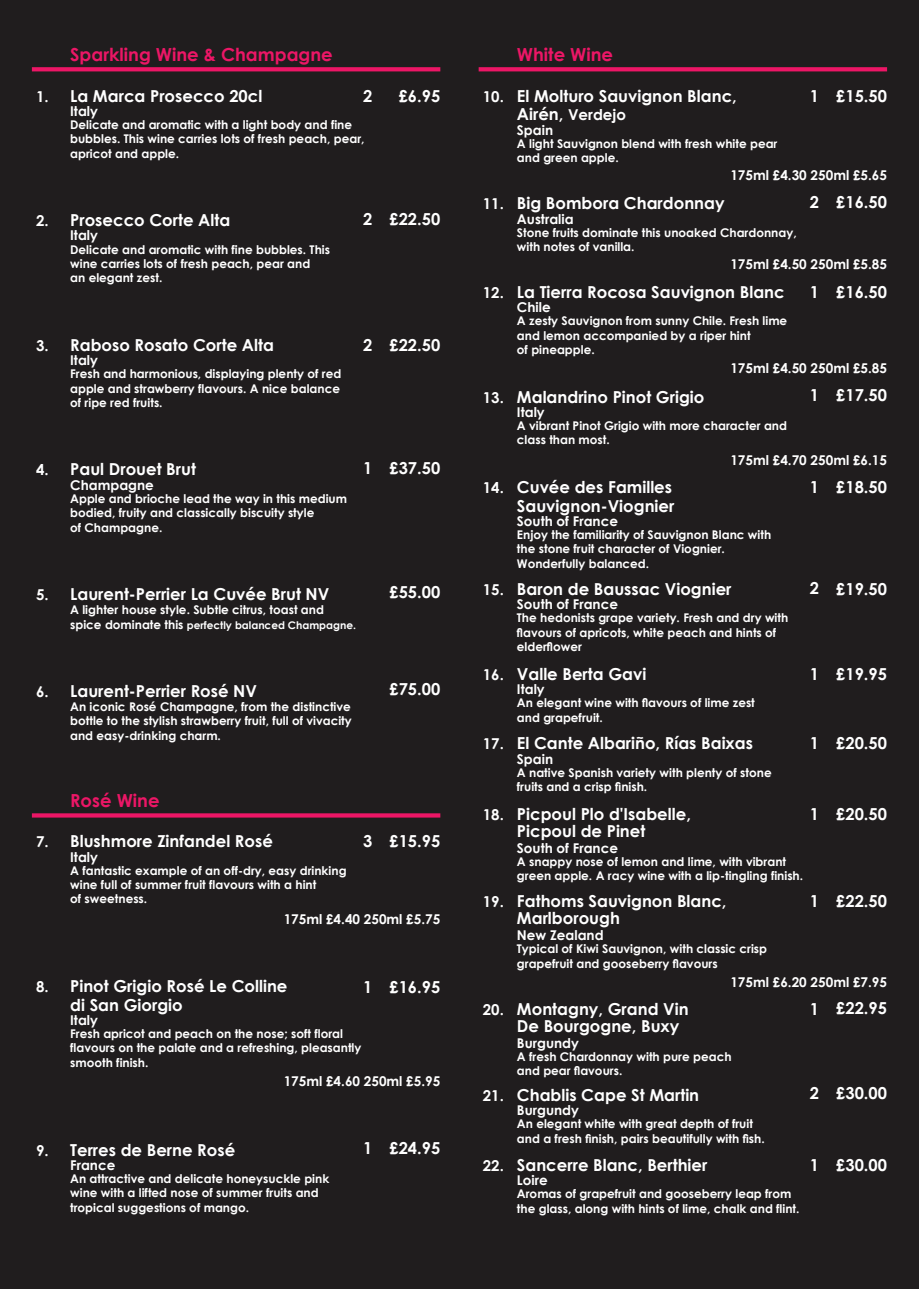
<style>
.page{position:relative;width:919px;height:1289px;background:#fff}
.page>*{position:absolute;margin:0;border:0;box-sizing:border-box;transform-origin:0 0}
.t1{font:700 18px "Century Gothic";color:#ec1666}
.t2{font:700 16.5px/17.2px "Century Gothic";color:#fff}
.t3{font:700 15px "Century Gothic";color:#fff}
.t4{font:700 13.5px "Century Gothic";color:#fff}
.t5{font:700 12px/14.4px "Century Gothic";color:#fff}
.t6{font:700 10.5px "Century Gothic";color:#fff}
.s1{font-size:15px}
.s2{font-size:12px}
.s3{font-size:16.5px}
</style>
<div class="page">
<div style="left:0;top:0;width:918px;height:1288px;background:#201d1e"></div>
<svg style="left:32px;top:67px;width:408px;height:4px;background:#e21662"></svg>
<svg style="left:478px;top:67px;width:409px;height:4px;background:#e21662"></svg>
<svg style="left:32px;top:813px;width:408px;height:4px;background:#db1660"></svg>
<h1 class="t1" style="left:70px;top:43px;width:264px">Sparkling Wine &amp; Champagne</h1>
<h2 class="t2" style="left:36px;top:87px;width:228px"><span class="s1">1.</span> La Marca Prosecco 20cl</h2>
<p class="t4" style="left:70px;top:102px;width:29px">Italy</p>
<p class="t5" style="left:70px;top:117px;width:296px">Delicate and aromatic with a light body and fine bubbles. This wine carries lots of fresh peach, pear, apricot and apple.</p>
<h2 class="t2" style="left:363px;top:87px;width:11px">2</h2>
<h2 class="t2" style="left:398px;top:87px;width:43px">£6.95</h2>
<h2 class="t2" style="left:36px;top:211px;width:196px"><span class="s1">2.</span> Prosecco Corte Alta</h2>
<p class="t4" style="left:70px;top:227px;width:29px">Italy</p>
<p class="t5" style="left:70px;top:242px;width:261px">Delicate and aromatic with fine bubbles. This wine carries lots of fresh peach, pear and<br>an elegant zest.</p>
<h2 class="t2" style="left:363px;top:209px;width:79px">2 £22.50</h2>
<h2 class="t2" style="left:36px;top:336px;width:239px"><span class="s1">3.</span> Raboso Rosato Corte Alta</h2>
<p class="t4" style="left:70px;top:351px;width:29px">Italy</p>
<p class="t5" style="left:70px;top:366px;width:272px;text-align:justify">Fresh and harmonious, displaying plenty of red apple and strawberry flavours. A nice balance of ripe red fruits.</p>
<h2 class="t2" style="left:363px;top:336px;width:79px">2 £22.50</h2>
<h2 class="t2" style="left:36px;top:460px;width:161px"><span class="s1">4.</span> Paul Drouet Brut</h2>
<p class="t4" style="left:70px;top:476px;width:85px">Champagne</p>
<p class="t5" style="left:70px;top:491px;width:278px">Apple and brioche lead the way in this medium bodied, fruity and classically biscuity style<br>of Champagne.</p>
<h2 class="t2" style="left:363px;top:459px;width:79px">1 £37.50</h2>
<h2 class="t2" style="left:36px;top:585px;width:295px"><span class="s1">5.</span> Laurent-Perrier La Cuvée Brut NV</h2>
<p class="t5" style="left:70px;top:602px;width:255px">A lighter house style. Subtle citrus, toast and</p>
<p class="t6" style="left:70px;top:618px;width:287px"><span class="s2">spice dominate this</span> perfectly balanced Champagne.</p>
<h2 class="t2" style="left:389px;top:583px;width:52px">£55.00</h2>
<h2 class="t2" style="left:36px;top:681px;width:222px"><span class="s1">6.</span> Laurent-Perrier Rosé NV</h2>
<p class="t5" style="left:70px;top:699px;width:283px;text-align:justify">An iconic Rosé Champagne, from the distinctive bottle to the stylish strawberry fruit, full of vivacity and easy-drinking charm.</p>
<h2 class="t2" style="left:389px;top:680px;width:52px">£75.00</h2>
<h1 class="t1" style="left:70px;top:788px;width:91px">Rosé Wine</h1>
<h2 class="t2" style="left:36px;top:832px;width:238px"><span class="s1">7.</span> Blushmore Zinfandel Rosé</h2>
<p class="t4" style="left:70px;top:848px;width:29px">Italy</p>
<p class="t5" style="left:70px;top:862px;width:278px">A fantastic example of an off-dry, easy drinking wine full of summer fruit flavours with a hint<br>of sweetness.</p>
<h2 class="t2" style="left:363px;top:832px;width:79px">3 £15.95</h2>
<p class="t4" style="left:283px;top:910px;width:158px">175ml £4.40 250ml £5.75</p>
<h2 class="t2" style="left:70px;top:976px;width:219px;line-height:18.8px;text-indent:-34px"><span class="s1">8.</span> Pinot Grigio Rosé Le Colline di San Giorgio</h2>
<p class="t4" style="left:70px;top:1011px;width:29px">Italy</p>
<p class="t5" style="left:70px;top:1025px;width:293px">Fresh apricot and peach on the nose; soft floral flavours on the palate and a refreshing, pleasantly smooth finish.</p>
<h2 class="t2" style="left:363px;top:977px;width:79px">1 £16.95</h2>
<p class="t4" style="left:283px;top:1072px;width:158px">175ml £4.60 250ml £5.95</p>
<h2 class="t2" style="left:36px;top:1140px;width:201px"><span class="s1">9.</span> Terres de Berne Rosé</h2>
<p class="t4" style="left:70px;top:1156px;width:47px">France</p>
<p class="t5" style="left:70px;top:1171px;width:260px">An attractive and delicate honeysuckle pink wine with a lifted nose of summer fruits and tropical suggestions of mango.</p>
<h2 class="t2" style="left:363px;top:1138px;width:79px">1 £24.95</h2>
<h1 class="t1" style="left:517px;top:43px;width:98px">White Wine</h1>
<h2 class="t2" style="left:483px;top:87px;width:255px"><span class="s1">10.</span> El Molturo Sauvignon Blanc,</h2>
<p class="t3" style="left:517px;top:105px;width:111px"><span class="s3">Airén,</span> Verdejo</p>
<p class="t4" style="left:517px;top:121px;width:38px">Spain</p>
<p class="t5" style="left:517px;top:136px;width:262px">A light Sauvignon blend with fresh white pear and green apple.</p>
<h2 class="t2" style="left:809px;top:87px;width:79px">1 £15.50</h2>
<p class="t4" style="left:730px;top:166px;width:158px">175ml £4.30 250ml £5.65</p>
<h2 class="t2" style="left:483px;top:194px;width:243px"><span class="s1">11.</span> Big Bombora Chardonnay</h2>
<p class="t4" style="left:517px;top:210px;width:58px">Australia</p>
<p class="t5" style="left:517px;top:225px;width:281px">Stone fruits dominate this unoaked Chardonnay, with notes of vanilla.</p>
<h2 class="t2" style="left:809px;top:193px;width:79px">2 £16.50</h2>
<p class="t4" style="left:730px;top:256px;width:158px">175ml £4.50 250ml £5.85</p>
<h2 class="t2" style="left:483px;top:283px;width:303px"><span class="s1">12.</span> La Tierra Rocosa Sauvignon Blanc</h2>
<p class="t4" style="left:517px;top:299px;width:35px">Chile</p>
<p class="t5" style="left:517px;top:313px;width:272px">A zesty Sauvignon from sunny Chile. Fresh lime and lemon accompanied by a riper hint<br>of pineapple.</p>
<h2 class="t2" style="left:809px;top:283px;width:79px">1 £16.50</h2>
<p class="t4" style="left:730px;top:360px;width:158px">175ml £4.50 250ml £5.85</p>
<h2 class="t2" style="left:483px;top:387px;width:223px"><span class="s1">13.</span> Malandrino Pinot Grigio</h2>
<p class="t4" style="left:517px;top:403px;width:29px">Italy</p>
<p class="t5" style="left:517px;top:418px;width:271px">A vibrant Pinot Grigio with more character and class than most.</p>
<h2 class="t2" style="left:809px;top:386px;width:79px">1 £17.50</h2>
<p class="t4" style="left:730px;top:451px;width:158px">175ml £4.70 250ml £6.15</p>
<h2 class="t2" style="left:483px;top:477px;width:193px;line-height:18.8px;text-align:right"><span class="s1">14.</span> Cuvée des Familles<br>Sauvignon-Viognier</h2>
<p class="t4" style="left:517px;top:512px;width:102px">South of France</p>
<p class="t5" style="left:517px;top:527px;width:256px">Enjoy the familiarity of Sauvignon Blanc with the stone fruit character of Viognier.<br>Wonderfully balanced.</p>
<h2 class="t2" style="left:483px;top:580px;width:250px"><span class="s1">15.</span> Baron de Baussac Viognier</h2>
<p class="t4" style="left:517px;top:595px;width:102px">South of France</p>
<p class="t5" style="left:517px;top:610px;width:273px">The hedonists grape variety. Fresh and dry with flavours of apricots, white peach and hints of elderflower</p>
<h2 class="t2" style="left:483px;top:665px;width:165px"><span class="s1">16.</span> Valle Berta Gavi</h2>
<p class="t4" style="left:517px;top:681px;width:29px">Italy</p>
<p class="t5" style="left:517px;top:695px;width:239px">An elegant wine with flavours of lime zest and grapefruit.</p>
<h2 class="t2" style="left:483px;top:734px;width:271px"><span class="s1">17.</span> El Cante Albariño, Rías Baixas</h2>
<p class="t4" style="left:517px;top:750px;width:38px">Spain</p>
<p class="t5" style="left:517px;top:764px;width:256px">A native Spanish variety with plenty of stone fruits and a crisp finish.</p>
<h2 class="t2" style="left:809px;top:478px;width:79px">1 £18.50</h2>
<h2 class="t2" style="left:809px;top:580px;width:79px">2 £19.50</h2>
<h2 class="t2" style="left:809px;top:664px;width:79px">1 £19.95</h2>
<h2 class="t2" style="left:809px;top:734px;width:79px">1 £20.50</h2>
<h2 class="t2" style="left:517px;top:804px;width:175px;text-indent:-34px"><span class="s1">18.</span> Picpoul Plo d'Isabelle,<br>Picpoul de Pinet</h2>
<p class="t4" style="left:517px;top:839px;width:102px">South of France</p>
<p class="t5" style="left:517px;top:853px;width:288px">A snappy nose of lemon and lime, with vibrant green apple. A racy wine with a lip-tingling finish.</p>
<h2 class="t2" style="left:517px;top:892px;width:211px;text-indent:-34px"><span class="s1">19.</span> Fathoms Sauvignon Blanc,<br>Marlborough</h2>
<p class="t4" style="left:517px;top:926px;width:88px">New Zealand</p>
<p class="t5" style="left:517px;top:941px;width:252px">Typical of Kiwi Sauvignon, with classic crisp grapefruit and gooseberry flavours</p>
<h2 class="t2" style="left:809px;top:804px;width:79px">1 £20.50</h2>
<h2 class="t2" style="left:809px;top:892px;width:79px">1 £22.50</h2>
<p class="t4" style="left:730px;top:973px;width:158px">175ml £6.20 250ml £7.95</p>
<h2 class="t2" style="left:517px;top:999px;width:173px;text-indent:-34px"><span class="s1">20.</span> Montagny, Grand Vin<br>De Bourgogne, Buxy</h2>
<p class="t4" style="left:517px;top:1034px;width:64px">Burgundy</p>
<p class="t5" style="left:517px;top:1048px;width:216px">A fresh Chardonnay with pure peach and pear flavours.</p>
<h2 class="t2" style="left:483px;top:1086px;width:218px"><span class="s1">21.</span> Chablis Cape St Martin</h2>
<p class="t4" style="left:517px;top:1101px;width:64px">Burgundy</p>
<p class="t5" style="left:517px;top:1116px;width:249px">An elegant white with great depth of fruit and a fresh finish, pairs beautifully with fish.</p>
<h2 class="t2" style="left:483px;top:1155px;width:226px"><span class="s1">22.</span> Sancerre Blanc, Berthier</h2>
<p class="t4" style="left:517px;top:1171px;width:32px">Loire</p>
<p class="t5" style="left:517px;top:1186px;width:284px">Aromas of grapefruit and gooseberry leap from the glass, along with hints of lime, chalk and flint.</p>
<h2 class="t2" style="left:809px;top:999px;width:79px">1 £22.95</h2>
<h2 class="t2" style="left:809px;top:1084px;width:79px">2 £30.00</h2>
<h2 class="t2" style="left:809px;top:1155px;width:79px">1 £30.00</h2>
</div>
